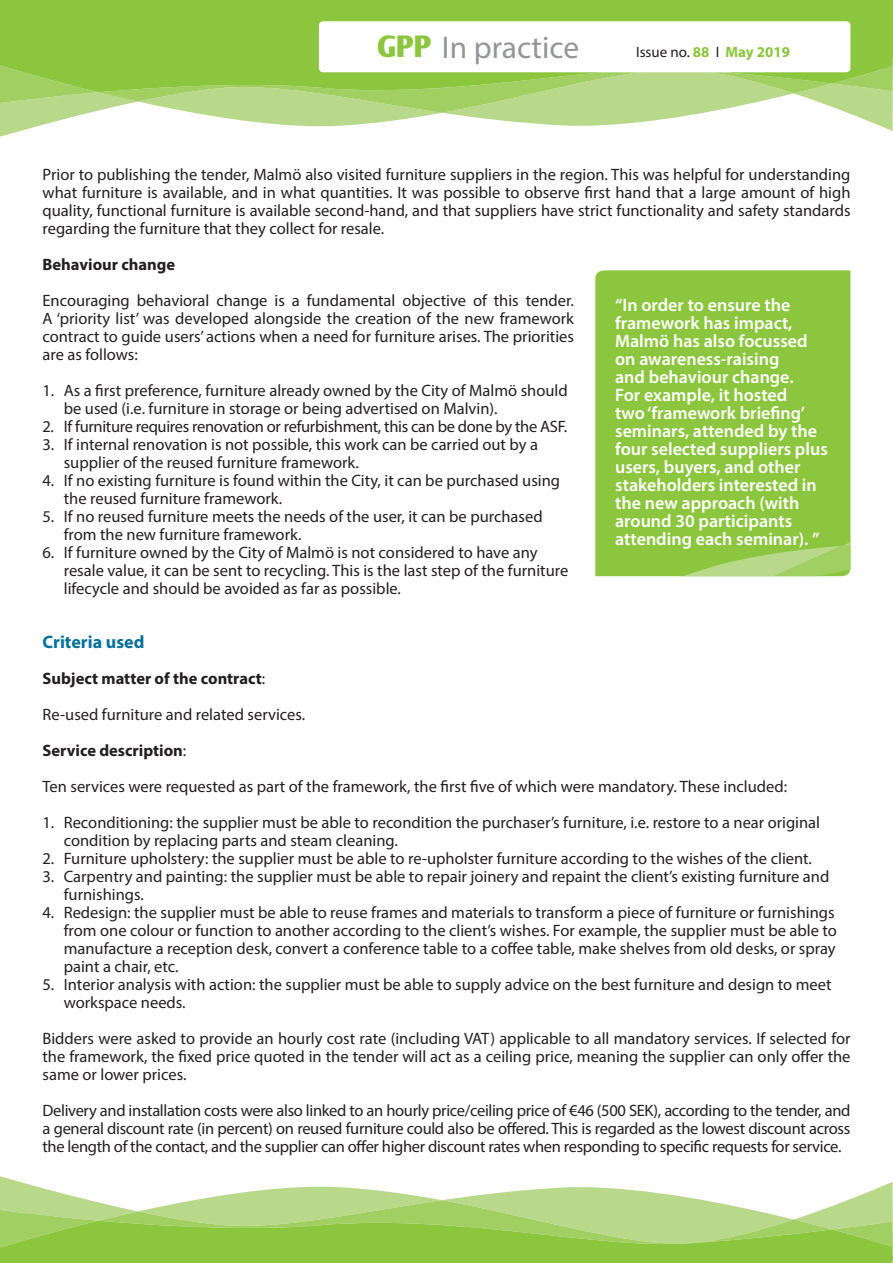
<style>
.page{position:relative;width:893px;height:1263px;background:#fff}
.page>*{position:absolute;margin:0;border:0;box-sizing:border-box;transform-origin:0 0}
.t1{font:31.5px "Myriad Pro";color:#939598}
.t2{font:600 18px/18px "Myriad Pro";color:#fff}
.t3{font:700 18px "Myriad Pro";color:#037099}
.t4{font:16.5px/18px "Myriad Pro";color:#231f20}
.t5{font:16.5px "Myriad Pro";letter-spacing:-.02em;color:#231f20}
.t6{font:700 16.5px "Myriad Pro";color:#231f20}
.t7{font:15px "Myriad Pro";color:#231f20}
.s1{font-family:"Oli Jo";font-weight:700;font-size:30px;color:#8bc63e}
.s2{font-weight:700;color:#8bc63e}
.s3{font-weight:400}
</style>
<div class="page">
<svg style="left:0;top:113px;width:88px;height:24px"></svg>
<svg style="left:195px;top:113px;width:698px;height:18px"></svg>
<svg style="left:0;top:58px;width:893px;height:55px;background:#a9d36f"></svg>
<div style="left:0;top:0;width:893px;height:58px;background:#8bc63e"></div>
<div style="left:319px;top:21px;width:531px;height:51px;background:#fff;border-radius:4px"></div>
<svg style="left:0;top:1176px;width:88px;height:24px"></svg>
<svg style="left:195px;top:1182px;width:698px;height:18px"></svg>
<svg style="left:0;top:1200px;width:893px;height:63px;background:#a1cf62"></svg>
<div style="left:595px;top:270px;width:255px;height:203px;background:#8bc63e"></div>
<svg style="left:595px;top:473px;width:255px;height:103px;background:#8fc845"></svg>
<h1 class="t1" style="left:377px;top:28px;width:203px"><span class="s1">GPP</span> In practice</h1>
<p class="t7" style="left:636px;top:43px;width:156px">Issue no. <span class="s2">88</span> I <span class="s2">May 2019</span></p>
<p class="t4" style="left:43px;top:165px;width:809px;text-align:justify">Prior to publishing the tender, Malmö also visited furniture suppliers in the region. This was helpful for understanding what furniture is available, and in what quantities. It was possible to observe first hand that a large amount of high quality, functional furniture is available second-hand, and that suppliers have strict functionality and safety standards regarding the furniture that they collect for resale.</p>
<p class="t6" style="left:43px;top:254px;width:134px">Behaviour change</p>
<p class="t4" style="left:43px;top:291px;width:533px;text-align:justify">Encouraging behavioral change is a fundamental objective of this tender.<br>A ‘priority list’ was developed alongside the creation of the new framework contract to guide users’ actions when a need for furniture arises. The priorities are as follows:</p>
<p class="t4" style="left:64px;top:381px;width:505px;text-indent:-21px">1. As a first preference, furniture already owned by the City of Malmö should be used (i.e. furniture in storage or being advertised on Malvin).</p>
<p class="t5" style="left:43px;top:416px;width:526px">2. If furniture requires renovation or refurbishment, this can be done by the ASF.</p>
<p class="t4" style="left:64px;top:435px;width:476px;text-indent:-21px">3. If internal renovation is not possible, this work can be carried out by a supplier of the reused furniture framework.</p>
<p class="t4" style="left:64px;top:471px;width:498px;text-indent:-21px">4. If no existing furniture is found within the City, it can be purchased using the reused furniture framework.</p>
<p class="t4" style="left:64px;top:507px;width:480px;text-indent:-21px">5. If no reused furniture meets the needs of the user, it can be purchased from the new furniture framework.</p>
<p class="t4" style="left:64px;top:543px;width:506px;text-indent:-21px">6. If furniture owned by the City of Malmö is not considered to have any resale value, it can be sent to recycling. This is the last step of the furniture lifecycle and should be avoided as far as possible.</p>
<p class="t3" style="left:43px;top:630px;width:103px">Criteria used</p>
<p class="t6" style="left:43px;top:668px;width:224px">Subject matter of the contract<span class="s3">:</span></p>
<p class="t4" style="left:43px;top:705px;width:264px">Re-used furniture and related services.</p>
<p class="t6" style="left:43px;top:740px;width:145px">Service description<span class="s3">:</span></p>
<p class="t4" style="left:43px;top:777px;width:746px">Ten services were requested as part of the framework, the first five of which were mandatory. These included:</p>
<p class="t4" style="left:64px;top:813px;width:758px;text-indent:-21px">1. Reconditioning: the supplier must be able to recondition the purchaser’s furniture, i.e. restore to a near original condition by replacing parts and steam cleaning.</p>
<p class="t4" style="left:43px;top:849px;width:771px">2. Furniture upholstery: the supplier must be able to re-upholster furniture according to the wishes of the client.</p>
<p class="t4" style="left:64px;top:867px;width:767px;text-indent:-21px">3. Carpentry and painting: the supplier must be able to repair joinery and repaint the client’s existing furniture and furnishings.</p>
<p class="t4" style="left:64px;top:903px;width:775px;text-indent:-21px">4. Redesign: the supplier must be able to reuse frames and materials to transform a piece of furniture or furnishings from one colour or function to another according to the client’s wishes. For example, the supplier must be able to manufacture a reception desk, convert a conference table to a coffee table, make shelves from old desks, or spray paint a chair, etc.</p>
<p class="t4" style="left:64px;top:975px;width:769px;text-indent:-21px">5. Interior analysis with action: the supplier must be able to supply advice on the best furniture and design to meet workspace needs.</p>
<p class="t4" style="left:43px;top:1029px;width:809px;text-align:justify">Bidders were asked to provide an hourly cost rate (including VAT) applicable to all mandatory services. If selected for the framework, the fixed price quoted in the tender will act as a ceiling price, meaning the supplier can only offer the same or lower prices.</p>
<p class="t4" style="left:43px;top:1101px;width:809px;text-align:justify">Delivery and installation costs were also linked to an hourly price/ceiling price of €46 (500 SEK), according to the tender, and a general discount rate (in percent) on reused furniture could also be offered. This is regarded as the lowest discount across the length of the contact, and the supplier can offer higher discount rates when responding to specific requests for service.</p>
<p class="t2" style="left:615px;top:296px;width:214px">“In order to ensure the framework has impact,<br>Malmö has also focussed on awareness-raising<br>and behaviour change.<br>For example, it hosted<br>two ‘framework briefing’ seminars, attended by the four selected suppliers plus users, buyers, and other stakeholders interested in the new approach (with around 30 participants attending each seminar). ”</p>
</div>
